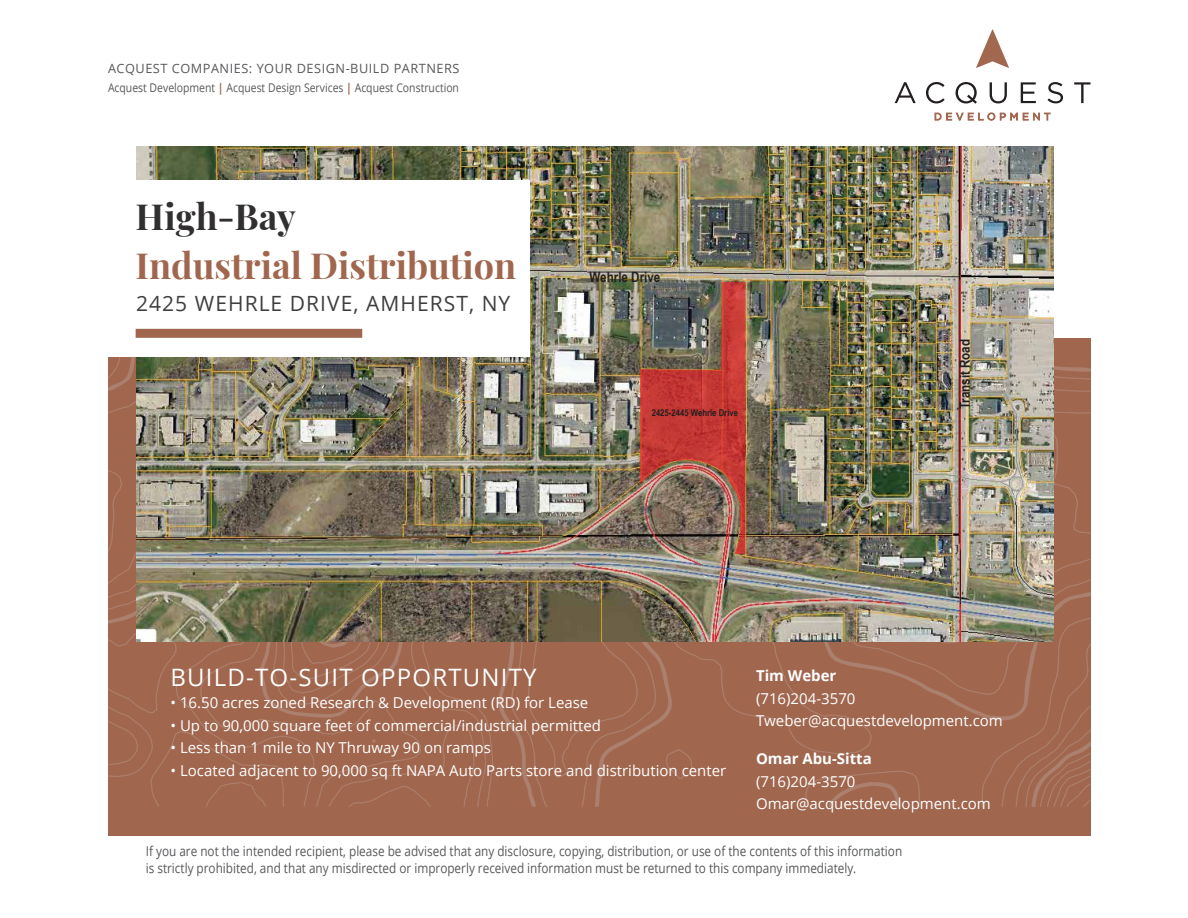
<style>
.page{position:relative;width:1188px;height:918px;background:#fff}
.page>*{position:absolute;margin:0;border:0;box-sizing:border-box;transform-origin:0 0}
.Main_Big_Title{font:700 36px "Playfair Display";color:#a0664e}
.Main_Big_Title-2{font:700 36px "Playfair Display";color:#312f30}
.H-4{font:24px "Open Sans";letter-spacing:.05em;color:#fff}
.H-2{font:21px "Open Sans";letter-spacing:.05em;color:#3e3e3f}
.Body-1{font:15px "Open Sans";color:#fff}
.Body-1-2{font:700 15px "Open Sans";color:#fff}
.t1{font:700 14.1px "Arial Narrow";color:#231f20}
.Body-1-3{font:13.5px/16.2px "Open Sans";color:#57585a;scale:.87 1}
.t2{font:12.75px "Open Sans";letter-spacing:.04em;color:#57585a}
.t3{font:12px "Open Sans";color:#57585a;scale:.87 1}
.t4{font:700 9.45px "Arial Narrow";color:#231f20}
.s1{font-weight:700;color:#a3674f}
</style>
<div class="page">
<svg style="left:935px;top:113px;width:115px;height:7px"></svg>
<svg style="left:895px;top:82px;width:21px;height:21px"></svg>
<svg style="left:926px;top:82px;width:19px;height:21px"></svg>
<svg style="left:956px;top:82px;width:21px;height:22px"></svg>
<svg style="left:990px;top:82px;width:17px;height:21px"></svg>
<svg style="left:1021px;top:82px;width:15px;height:21px"></svg>
<svg style="left:1048px;top:82px;width:15px;height:21px"></svg>
<svg style="left:1074px;top:82px;width:16px;height:21px"></svg>
<svg style="left:976px;top:29px;width:33px;height:39px"></svg>
<div style="left:108px;top:338px;width:982px;height:498px;background:#a0664e"></div>
<img style="left:108px;top:357px;width:982px;height:449px">
<img style="left:136px;top:146px;width:918px;height:495px">
<img style="left:640px;top:283px;width:105px;height:271px">
<div style="left:108px;top:180px;width:421px;height:177px;background:#fff"></div>
<div style="left:136px;top:329px;width:226px;height:9px;background:#a0664e"></div>
<p class="t2" style="left:108px;top:60px;width:353px">ACQUEST COMPANIES: YOUR DESIGN-BUILD PARTNERS</p>
<p class="t3" style="left:108px;top:80px;width:405px">Acquest Development <span class="s1">|</span> Acquest Design Services <span class="s1">|</span> Acquest Construction</p>
<p class="Main_Big_Title-2" style="left:136px;top:188px;width:162px">High-Bay</p>
<p class="Main_Big_Title" style="left:136px;top:237px;width:382px">Industrial Distribution</p>
<p class="H-2" style="left:136px;top:289px;width:376px">2425 WEHRLE DRIVE, AMHERST, NY</p>
<p class="t1" style="left:590px;top:266px;width:72px">Wehrle Drive</p>
<p class="t4" style="left:652px;top:406px;width:88px">2425-2445 Wehrle Drive</p>
<p class="t1" style="left:954px;top:409px;width:72px;rotate:-90deg">Transit Road</p>
<p class="H-4" style="left:171px;top:660px;width:368px">BUILD-TO-SUIT OPPORTUNITY</p>
<p class="Body-1" style="left:171px;top:692px;width:419px">• 16.50 acres zoned Research &amp; Development (RD) for Lease</p>
<p class="Body-1" style="left:171px;top:715px;width:432px">• Up to 90,000 square feet of commercial/industrial permitted</p>
<p class="Body-1" style="left:171px;top:737px;width:322px">• Less than 1 mile to NY Thruway 90 on ramps</p>
<p class="Body-1" style="left:171px;top:760px;width:557px">• Located adjacent to 90,000 sq ft NAPA Auto Parts store and distribution center</p>
<p class="Body-1-2" style="left:756px;top:665px;width:82px">Tim Weber</p>
<p class="Body-1" style="left:756px;top:688px;width:101px">(716)204-3570</p>
<p class="Body-1" style="left:756px;top:711px;width:248px">Tweber@acquestdevelopment.com</p>
<p class="Body-1-2" style="left:756px;top:748px;width:117px">Omar Abu-Sitta</p>
<p class="Body-1" style="left:756px;top:771px;width:101px">(716)204-3570</p>
<p class="Body-1" style="left:756px;top:794px;width:236px">Omar@acquestdevelopment.com</p>
<p class="Body-1-3" style="left:146px;top:843px;width:871px">If you are not the intended recipient, please be advised that any disclosure, copying, distribution, or use of the contents of this information is strictly prohibited, and that any misdirected or improperly received information must be returned to this company immediately.</p>
</div>
